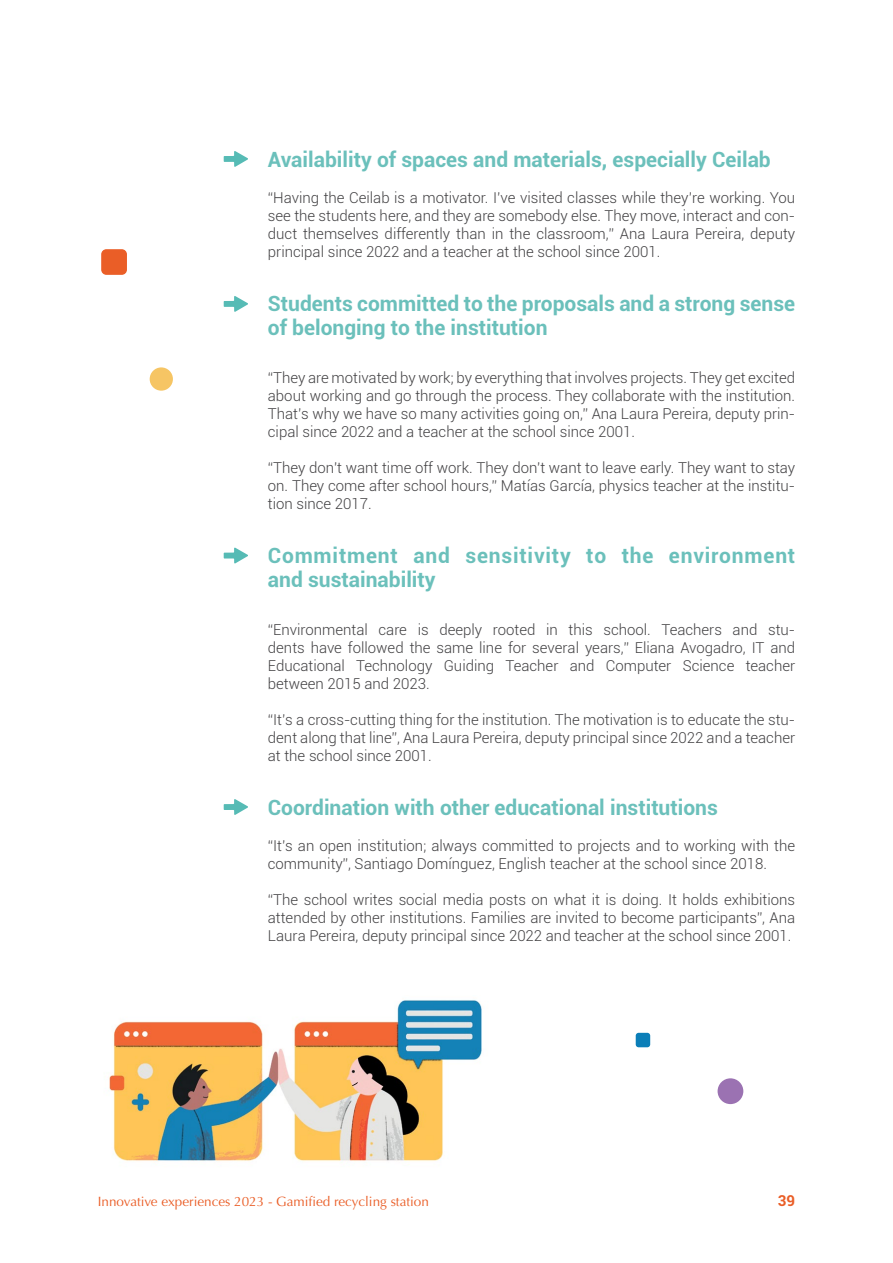
<style>
.page{position:relative;width:893px;height:1263px;background:#fff}
.page>*{position:absolute;margin:0;border:0;box-sizing:border-box;transform-origin:0 0}
.t1{font:700 21px/24px "Roboto";color:#6bc0bb}
.t2{font:700 21px/24px "Roboto";letter-spacing:.04em;color:#6bc0bb}
.t3{font:300 15px/18px "Roboto";color:#414042;text-align:justify}
.t4{font:700 15px "Roboto";color:#ea5e27}
.t5{font:13.5px "Optima";color:#ea5e27}
</style>
<div class="page">
<img style="left:109px;top:1000px;width:373px;height:161px">
<svg style="left:224px;top:151px;width:24px;height:16px"></svg>
<svg style="left:224px;top:296px;width:24px;height:16px"></svg>
<svg style="left:224px;top:547px;width:24px;height:17px"></svg>
<svg style="left:224px;top:799px;width:24px;height:16px"></svg>
<div style="left:636px;top:1033px;width:14px;height:14px;background:#0b7eb8;border-radius:3px"></div>
<div style="left:150px;top:367px;width:23px;height:24px;background:#f6c564;border-radius:50%"></div>
<div style="left:718px;top:1078px;width:25px;height:26px;background:#9b72b2;border-radius:50%"></div>
<div style="left:101px;top:249px;width:26px;height:26px;background:#ea5e27;border-radius:5px"></div>
<h1 class="t1" style="left:268px;top:147px;width:504px">Availability of spaces and materials, especially Ceilab</h1>
<p class="t3" style="left:268px;top:188px;width:529px">“Having the Ceilab is a motivator. I’ve visited classes while they’re working. You see the students here, and they are somebody else. They move, interact and con&shy;duct themselves differently than in the classroom,” Ana Laura Pereira, deputy principal since 2022 and a teacher at the school since 2001.</p>
<h1 class="t1" style="left:268px;top:291px;width:529px">Students committed to the proposals and a strong sense of belonging to the institution</h1>
<p class="t3" style="left:268px;top:368px;width:529px">“They are motivated by work; by everything that involves projects. They get excited about working and go through the process. They collaborate with the institution.<br>That’s why we have so many activities going on,” Ana Laura Pereira, deputy prin&shy;cipal since 2022 and a teacher at the school since 2001.</p>
<p class="t3" style="left:268px;top:458px;width:529px">“They don't want time off work. They don't want to leave early. They want to stay on. They come after school hours,” Matías García, physics teacher at the institu&shy;tion since 2017.</p>
<h1 class="t2" style="left:268px;top:543px;width:529px">Commitment and sensitivity to the environment and sustainability</h1>
<p class="t3" style="left:268px;top:620px;width:529px">“Environmental care is deeply rooted in this school. Teachers and stu&shy;dents have followed the same line for several years,” Eliana Avogadro, IT and Educational Technology Guiding Teacher and Computer Science teacher between 2015 and 2023.</p>
<p class="t3" style="left:268px;top:710px;width:529px">“It’s a cross-cutting thing for the institution. The motivation is to educate the stu&shy;dent along that line”, Ana Laura Pereira, deputy principal since 2022 and a teacher at the school since 2001.</p>
<h1 class="t1" style="left:268px;top:795px;width:452px">Coordination with other educational institutions</h1>
<p class="t3" style="left:268px;top:836px;width:529px">“It’s an open institution; always committed to projects and to working with the community”, Santiago Domínguez, English teacher at the school since 2018.</p>
<p class="t3" style="left:268px;top:890px;width:529px">“The school writes social media posts on what it is doing. It holds exhibitions attended by other institutions. Families are invited to become participants”, Ana Laura Pereira, deputy principal since 2022 and teacher at the school since 2001.</p>
<p class="t5" style="left:98px;top:1193px;width:333px">Innovative experiences 2023 - Gamified recycling station</p>
<p class="t4" style="left:778px;top:1190px;width:19px">39</p>
</div>
